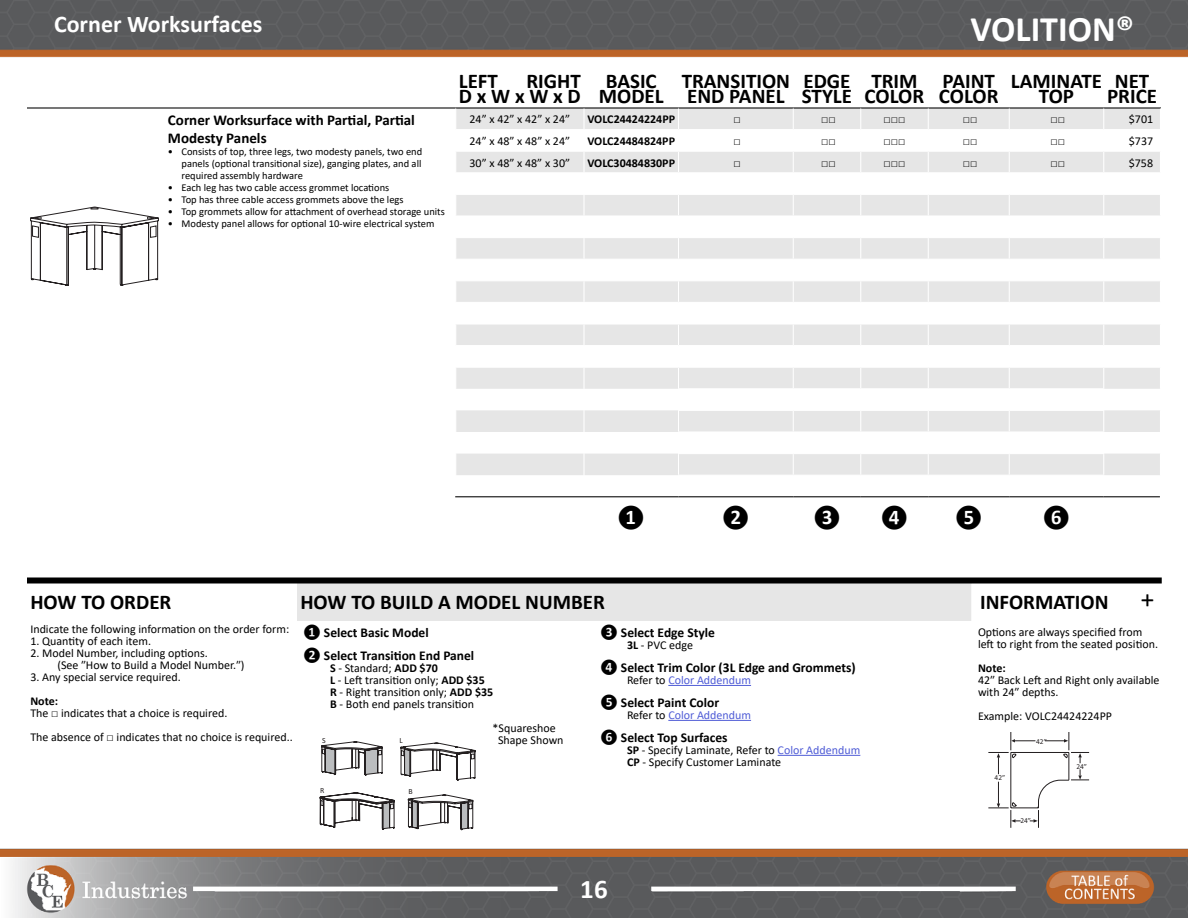
<style>
.page{position:relative;width:1188px;height:918px;background:#fff}
.page>*{position:absolute;margin:0;border:0;box-sizing:border-box;transform-origin:0 0}
.t1{font:700 36px "Calibri";color:#fff}
.t2{font:700 27px "Calibri";color:#fff}
.t3{font:27px "Calibri";color:#000}
.t4{font:700 24px "Calibri";color:#fff}
.t5{font:700 21px/15px "Calibri";color:#000;text-align:center}
.t6{font:700 15px/18px "Calibri";color:#000}
.t7{font:700 13.5px/23px "Calibri";color:#000}
.t8{font:12px/12px "Calibri";color:#000}
.t9{font:700 12px "Calibri";color:#000}
.t10{font:12px "Calibri";color:#4f5cd6}
.t11{font:10.5px/12px "Calibri";color:#000;text-align:justify}
.t12{font:7.8px "Calibri";color:#231f20}
.t13{font:7.35px "Calibri";color:#231f20}
.s1{font-weight:700}
.s2{color:#000}
.s3{color:#4f5cd6}
</style>
<div class="page">
<img style="left:0;top:0;width:1188px;height:918px">
<hr style="left:193px;top:887px;width:365px;height:4px;background:#fff">
<hr style="left:651px;top:887px;width:365px;height:4px;background:#fff">
<hr style="left:27px;top:107px;width:135px;height:2px;background:#000">
<hr style="left:162px;top:107px;width:294px;height:2px;background:#000">
<hr style="left:456px;top:107px;width:128px;height:2px;background:#000">
<hr style="left:584px;top:107px;width:95px;height:2px;background:#000">
<hr style="left:679px;top:107px;width:114px;height:2px;background:#000">
<hr style="left:793px;top:107px;width:68px;height:2px;background:#000">
<hr style="left:861px;top:107px;width:67px;height:2px;background:#000">
<hr style="left:928px;top:107px;width:81px;height:2px;background:#000">
<hr style="left:1009px;top:107px;width:95px;height:2px;background:#000">
<hr style="left:1104px;top:107px;width:57px;height:2px;background:#000">
<hr style="left:583px;top:537px;width:96px;height:1px;background:#fff">
<hr style="left:679px;top:537px;width:114px;height:1px;background:#fff">
<hr style="left:793px;top:537px;width:68px;height:1px;background:#fff">
<hr style="left:861px;top:537px;width:67px;height:1px;background:#fff">
<hr style="left:928px;top:537px;width:81px;height:1px;background:#fff">
<hr style="left:1009px;top:537px;width:95px;height:1px;background:#fff">
<svg style="left:455px;top:109px;width:706px;height:428px"></svg>
<hr style="left:455px;top:367px;width:129px;height:1px;background:#fff">
<hr style="left:584px;top:367px;width:95px;height:1px;background:#fff">
<hr style="left:679px;top:367px;width:114px;height:1px;background:#fff">
<hr style="left:793px;top:367px;width:68px;height:1px;background:#fff">
<hr style="left:861px;top:367px;width:67px;height:1px;background:#fff">
<hr style="left:928px;top:367px;width:81px;height:1px;background:#fff">
<hr style="left:1009px;top:367px;width:95px;height:1px;background:#fff">
<hr style="left:1104px;top:367px;width:57px;height:1px;background:#fff">
<hr style="left:455px;top:496px;width:129px;height:1px;background:#000">
<hr style="left:584px;top:496px;width:95px;height:1px;background:#000">
<hr style="left:679px;top:496px;width:114px;height:1px;background:#000">
<hr style="left:793px;top:496px;width:68px;height:1px;background:#000">
<hr style="left:861px;top:496px;width:67px;height:1px;background:#000">
<hr style="left:928px;top:496px;width:81px;height:1px;background:#000">
<hr style="left:1009px;top:496px;width:95px;height:1px;background:#000">
<hr style="left:1104px;top:496px;width:56px;height:1px;background:#000">
<svg style="left:30px;top:207px;width:129px;height:79px"></svg>
<div style="left:297px;top:580px;width:675px;height:41px;background:#e6e6e6"></div>
<hr style="left:971px;top:584px;width:2px;height:37px;background:#fff">
<hr style="left:1160px;top:584px;width:2px;height:37px;background:#fff">
<div style="left:972px;top:578px;width:190px;height:6px;background:#000"></div>
<div style="left:27px;top:578px;width:270px;height:6px;background:#000"></div>
<div style="left:297px;top:578px;width:297px;height:6px;background:#000"></div>
<div style="left:594px;top:578px;width:378px;height:6px;background:#000"></div>
<hr style="left:668px;top:685px;width:83px;height:1px;background:#4f5cd6">
<hr style="left:668px;top:720px;width:83px;height:1px;background:#4f5cd6">
<hr style="left:778px;top:755px;width:82px;height:1px;background:#4f5cd6">
<svg style="left:988px;top:732px;width:101px;height:96px"></svg>
<svg style="left:408px;top:794px;width:65px;height:37px"></svg>
<svg style="left:320px;top:792px;width:75px;height:38px"></svg>
<svg style="left:400px;top:742px;width:75px;height:39px"></svg>
<svg style="left:321px;top:741px;width:63px;height:36px"></svg>
<h3 class="t4" style="left:54px;top:7px;width:210px">Corner Worksurfaces</h3>
<p class="t6" style="left:168px;top:111px;width:248px">Corner Worksurface with Partial, Partial<br>Modesty Panels</p>
<p class="t11" style="left:182px;top:146px;width:242px;text-indent:-14px">• Consists of top, three legs, two modesty panels, two end panels (optional transitional size), ganging plates, and all required assembly hardware</p>
<p class="t11" style="left:168px;top:182px;width:223px">• Each leg has two cable access grommet locations</p>
<p class="t11" style="left:168px;top:194px;width:237px">• Top has three cable access grommets above the legs</p>
<p class="t11" style="left:168px;top:206px;width:278px">• Top grommets allow for attachment of overhead storage units</p>
<p class="t11" style="left:168px;top:218px;width:268px">• Modesty panel allows for optional 10-wire electrical system</p>
<h1 class="t1" style="left:971px;top:3px;width:165px">VOLITION®</h1>
<h3 class="t5" style="left:459px;top:73px;width:124px;text-align:right">RIGHT<br>D x W x W x D</h3>
<h3 class="t5" style="left:599px;top:73px;width:66px">BASIC<br>MODEL</h3>
<h3 class="t5" style="left:682px;top:73px;width:110px;text-align:left">TRANSITION<br>END PANEL</h3>
<h3 class="t5" style="left:802px;top:73px;width:52px;text-align:left">EDGE<br>STYLE</h3>
<h3 class="t5" style="left:865px;top:73px;width:61px">TRIM<br>COLOR</h3>
<h3 class="t5" style="left:939px;top:73px;width:61px;text-align:left">PAINT<br>COLOR</h3>
<h3 class="t5" style="left:1011px;top:73px;width:93px">LAMINATE<br>TOP</h3>
<h3 class="t5" style="left:1107px;top:73px;width:51px">NET<br>PRICE</h3>
<h3 class="t5" style="left:459px;top:73px;width:41px">LEFT</h3>
<p class="t8" style="left:470px;top:113px;width:102px">24” x 42” x 42” x 24”</p>
<p class="t9" style="left:587px;top:111px;width:89px">VOLC24424224PP</p>
<p class="t8" style="left:734px;top:113px;width:9px">□</p>
<p class="t8" style="left:821px;top:113px;width:16px">□□</p>
<p class="t8" style="left:884px;top:113px;width:23px">□□□</p>
<p class="t8" style="left:963px;top:113px;width:16px">□□</p>
<p class="t8" style="left:1051px;top:113px;width:16px">□□</p>
<p class="t8" style="left:1129px;top:113px;width:26px">$701</p>
<p class="t8" style="left:470px;top:135px;width:102px">24” x 48” x 48” x 24”</p>
<p class="t9" style="left:587px;top:132px;width:89px">VOLC24484824PP</p>
<p class="t8" style="left:734px;top:135px;width:9px">□</p>
<p class="t8" style="left:821px;top:135px;width:16px">□□</p>
<p class="t8" style="left:884px;top:135px;width:23px">□□□</p>
<p class="t8" style="left:963px;top:135px;width:16px">□□</p>
<p class="t8" style="left:1051px;top:135px;width:16px">□□</p>
<p class="t8" style="left:1129px;top:135px;width:26px">$737</p>
<p class="t8" style="left:470px;top:156px;width:102px">30” x 48” x 48” x 30”</p>
<p class="t9" style="left:587px;top:154px;width:89px">VOLC30484830PP</p>
<p class="t8" style="left:734px;top:156px;width:9px">□</p>
<p class="t8" style="left:821px;top:156px;width:16px">□□</p>
<p class="t8" style="left:884px;top:156px;width:23px">□□□</p>
<p class="t8" style="left:963px;top:156px;width:16px">□□</p>
<p class="t8" style="left:1051px;top:156px;width:16px">□□</p>
<p class="t8" style="left:1129px;top:156px;width:26px">$758</p>
<h3 class="t5" style="left:617px;top:510px;width:29px">❶</h3>
<h3 class="t5" style="left:722px;top:510px;width:29px">❷</h3>
<h3 class="t5" style="left:813px;top:510px;width:29px">❸</h3>
<h3 class="t5" style="left:881px;top:510px;width:29px">❹</h3>
<h3 class="t5" style="left:955px;top:510px;width:29px">❺</h3>
<h3 class="t5" style="left:1043px;top:510px;width:29px">❻</h3>
<h2 class="t3" style="left:1141px;top:580px;width:15px">+</h2>
<h3 class="t5" style="left:30px;top:594px;width:143px">HOW TO ORDER</h3>
<h3 class="t5" style="left:300px;top:594px;width:306px">HOW TO BUILD A MODEL NUMBER</h3>
<h3 class="t5" style="left:980px;top:594px;width:130px">INFORMATION</h3>
<p class="t8" style="left:30px;top:623px;width:260px">Indicate the following information on the order form:</p>
<p class="t8" style="left:30px;top:635px;width:122px">1. Quantity of each item.</p>
<p class="t8" style="left:57px;top:647px;width:189px;text-indent:-27px">2. Model Number, including options.<br>(See ʺHow to Build a Model Number.ʺ)</p>
<p class="t8" style="left:30px;top:671px;width:152px">3. Any special service required.</p>
<p class="t9" style="left:30px;top:693px;width:29px">Note:</p>
<p class="t8" style="left:30px;top:701px;width:264px;line-height:24px">The □ indicates that a choice is required.<br>The absence of □ indicates that no choice is required..</p>
<p class="t7" style="left:303px;top:621px;width:173px">❶ Select Basic Model<br>❷ Select Transition End Panel</p>
<p class="t8" style="left:330px;top:662px;width:165px"><span class="s1">S</span> - Standard; <span class="s1">ADD $70<br>L</span> - Left transition only; <span class="s1">ADD $35<br>R</span> - Right transition only; <span class="s1">ADD $35<br>B</span> - Both end panels transition</p>
<p class="t7" style="left:600px;top:621px;width:116px">❸ Select Edge Style</p>
<p class="t8" style="left:627px;top:639px;width:68px"><span class="s1">3L</span> - PVC edge</p>
<p class="t7" style="left:600px;top:656px;width:257px">❹ Select Trim Color (3L Edge and Grommets)</p>
<p class="t10" style="left:627px;top:672px;width:126px"><span class="s2">Refer to</span> Color Addendum</p>
<p class="t7" style="left:600px;top:691px;width:121px">❺ Select Paint Color</p>
<p class="t10" style="left:627px;top:707px;width:126px"><span class="s2">Refer to</span> Color Addendum</p>
<p class="t7" style="left:600px;top:726px;width:129px">❻ Select Top Surfaces</p>
<p class="t8" style="left:627px;top:744px;width:235px"><span class="s1">SP</span> - Specify Laminate, Refer to <span class="s3">Color Addendum<br></span><span class="s1">CP</span> - Specify Customer Laminate</p>
<p class="t8" style="left:978px;top:626px;width:182px">Options are always specified from left to right from the seated position.</p>
<p class="t9" style="left:978px;top:660px;width:29px">Note:</p>
<p class="t8" style="left:978px;top:674px;width:183px">42ʺ Back Left and Right only available with 24ʺ depths.</p>
<p class="t8" style="left:978px;top:710px;width:136px">Example: VOLC24424224PP</p>
<p class="t13" style="left:1036px;top:736px;width:12px">42ʺ</p>
<p class="t13" style="left:995px;top:773px;width:12px">42ʺ</p>
<p class="t8" style="left:498px;top:722px;width:67px;text-indent:-5px">*Squareshoe<br>Shape Shown</p>
<p class="t12" style="left:322px;top:735px;width:5px">S</p>
<p class="t12" style="left:400px;top:735px;width:5px">L</p>
<p class="t13" style="left:1076px;top:762px;width:12px">24ʺ</p>
<p class="t12" style="left:320px;top:785px;width:6px">R</p>
<p class="t12" style="left:408px;top:787px;width:6px">B</p>
<h2 class="t2" style="left:580px;top:870px;width:29px">16</h2>
<p class="t13" style="left:1020px;top:816px;width:12px">24ʺ</p>
</div>
